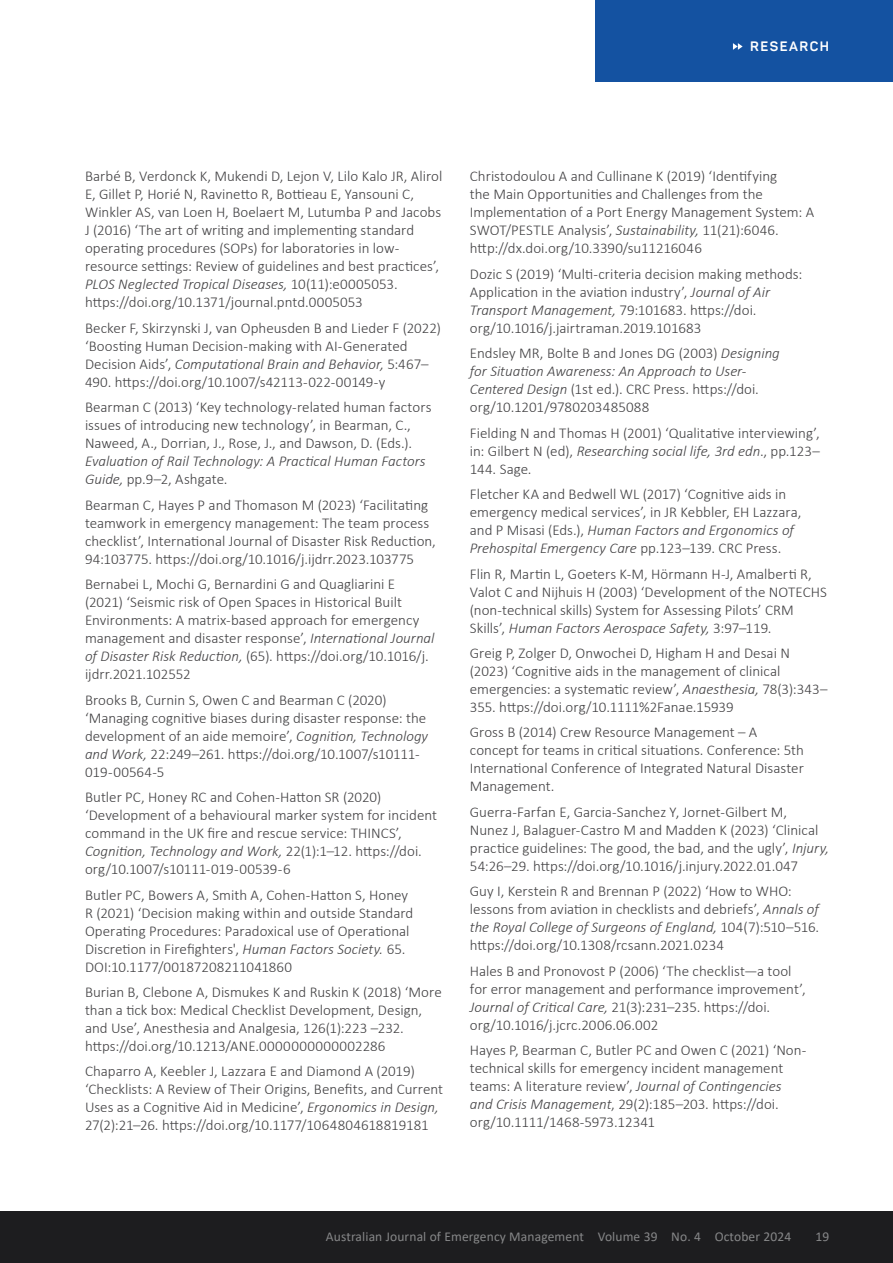
<style>
.page{position:relative;width:893px;height:1263px;background:#fff}
.page>*{position:absolute;margin:0;border:0;box-sizing:border-box;transform-origin:0 0}
.t1{font:300 15px/18px "Calibri";color:#414042}
.t2{font:italic 300 15px/18px "Calibri";color:#414042}
.t3{font:13.5px "Calibri";letter-spacing:.01em;color:#868788}
.t4{font:700 13.5px "Panton";letter-spacing:.11em;color:#fff}
.s1{font-style:italic}
.s2{font-style:normal}
</style>
<div class="page">
<div style="left:596px;top:0;width:297px;height:81px;background:#1452a1"></div>
<svg style="left:733px;top:43px;width:10px;height:7px"></svg>
<div style="left:0;top:1212px;width:893px;height:51px;background:#1d1d1f"></div>
<p class="t4" style="left:750px;top:38px;width:80px">RESEARCH</p>
<p class="t1" style="left:85px;top:167px;width:359px">Barbé B, Verdonck K, Mukendi D, Lejon V, Lilo Kalo JR, Alirol E, Gillet P, Horié N, Ravinetto R, Bottieau E, Yansouni C, Winkler AS, van Loen H, Boelaert M, Lutumba P and Jacobs J (2016) ‘The art of writing and implementing standard operating procedures (SOPs) for laboratories in low&shy;resource settings: Review of guidelines and best practices’, <span class="s1">PLOS Neglected Tropical Diseases,</span> 10(11):e0005053. https://doi.org/10.1371/journal.pntd.0005053</p>
<p class="t1" style="left:85px;top:319px;width:357px">Becker F, Skirzynski J, van Opheusden B and Lieder F (2022) ‘Boosting Human Decision‑making with AI‑Generated Decision Aids’, <span class="s1">Computational Brain and Behavior,</span> 5:467– 490. https://doi.org/10.1007/s42113-022-00149-y</p>
<p class="t1" style="left:85px;top:398px;width:348px">Bearman C (2013) ‘Key technology-related human factors issues of introducing new technology’, in Bearman, C.,<br>Naweed, A., Dorrian, J., Rose, J., and Dawson, D. (Eds.).</p>
<p class="t2" style="left:85px;top:452px;width:342px">Evaluation of Rail Technology: A Practical Human Factors<br>Guide, <span class="s2">pp.9–2, Ashgate.</span></p>
<p class="t1" style="left:85px;top:496px;width:352px">Bearman C, Hayes P and Thomason M (2023) ‘Facilitating teamwork in emergency management: The team process checklist’, International Journal of Disaster Risk Reduction, 94:103775. https://doi.org/10.1016/j.ijdrr.2023.103775</p>
<p class="t1" style="left:85px;top:575px;width:351px">Bernabei L, Mochi G, Bernardini G and Quagliarini E (2021) ‘Seismic risk of Open Spaces in Historical Built Environments: A matrix-based approach for emergency management and disaster response’, <span class="s1">International Journal of Disaster Risk Reduction,</span> (65). https://doi.org/10.1016/j. ijdrr.2021.102552</p>
<p class="t1" style="left:85px;top:690px;width:345px">Brooks B, Curnin S, Owen C and Bearman C (2020) ‘Managing cognitive biases during disaster response: the development of an aide memoire’, <span class="s1">Cognition, Technology and Work,</span> 22:249–261. https://doi.org/10.1007/s10111- 019-00564-5</p>
<p class="t1" style="left:85px;top:788px;width:354px">Butler PC, Honey RC and Cohen-Hatton SR (2020) ‘Development of a behavioural marker system for incident command in the UK fire and rescue service: THINCS’, <span class="s1">Cognition, Technology and Work,</span> 22(1):1–12. https://doi. org/10.1007/s10111-019-00539-6</p>
<p class="t1" style="left:85px;top:885px;width:330px">Butler PC, Bowers A, Smith A, Cohen-Hatton S, Honey R (2021) ‘Decision making within and outside Standard Operating Procedures: Paradoxical use of Operational Discretion in Firefighters', <span class="s1">Human Factors Society.</span> 65.<br>DOI:10.1177/00187208211041860</p>
<p class="t1" style="left:85px;top:983px;width:358px">Burian B, Clebone A, Dismukes K and Ruskin K (2018) ‘More than a tick box: Medical Checklist Development, Design, and Use’, Anesthesia and Analgesia, 126(1):223 –232. https://doi.org/10.1213/ANE.0000000000002286</p>
<p class="t1" style="left:85px;top:1062px;width:360px">Chaparro A, Keebler J, Lazzara E and Diamond A (2019) ‘Checklists: A Review of Their Origins, Benefits, and Current Uses as a Cognitive Aid in Medicine’, <span class="s1">Ergonomics in Design, </span>27(2):21–26. https://doi.org/10.1177/1064804618819181</p>
<p class="t1" style="left:470px;top:167px;width:346px">Christodoulou A and Cullinane K (2019) ‘Identifying<br>the Main Opportunities and Challenges from the Implementation of a Port Energy Management System: A SWOT/PESTLE Analysis’, <span class="s1">Sustainability,</span> 11(21):6046. http://dx.doi.org/10.3390/su11216046</p>
<p class="t1" style="left:470px;top:265px;width:334px">Dozic S (2019) ‘Multi-criteria decision making methods:<br>Application in the aviation industry’, <span class="s1">Journal of Air Transport Management,</span> 79:101683. https://doi. org/10.1016/j.jairtraman.2019.101683</p>
<p class="t1" style="left:470px;top:344px;width:311px">Endsley MR, Bolte B and Jones DG (2003) <span class="s1">Designing for Situation Awareness: An Approach to User-Centered Design</span> (1st ed.). CRC Press. https://doi. org/10.1201/9780203485088</p>
<p class="t1" style="left:470px;top:424px;width:351px;text-align:justify">Fielding N and Thomas H (2001) ‘Qualitative interviewing’, in: Gilbert N (ed), <span class="s1">Researching social life, 3rd edn</span>., pp.123– 144. Sage.</p>
<p class="t1" style="left:470px;top:485px;width:333px">Fletcher KA and Bedwell WL (2017) ‘Cognitive aids in emergency medical services’, in JR Kebbler, EH Lazzara, and P Misasi (Eds.), <span class="s1">Human Factors and Ergonomics of Prehospital Emergency Care</span> pp.123–139. CRC Press.</p>
<p class="t1" style="left:470px;top:564px;width:359px">Flin R, Martin L, Goeters K-M, Hörmann H-J, Amalberti R, Valot C and Nijhuis H (2003) ‘Development of the NOTECHS (non-technical skills) System for Assessing Pilots’ CRM Skills’, <span class="s1">Human Factors Aerospace Safety,</span> 3:97–119.</p>
<p class="t1" style="left:470px;top:644px;width:359px">Greig P, Zolger D, Onwochei D, Higham H and Desai N (2023) ‘Cognitive aids in the management of clinical emergencies: a systematic review’, <span class="s1">Anaesthesia,</span> 78(3):343– 355. https://doi.org/10.1111%2Fanae.15939</p>
<p class="t1" style="left:470px;top:723px;width:336px">Gross B (2014) Crew Resource Management – A concept for teams in critical situations. Conference: 5th International Conference of Integrated Natural Disaster Management.</p>
<p class="t1" style="left:470px;top:803px;width:361px">Guerra-Farfan E, Garcia-Sanchez Y, Jornet-Gilbert M, Nunez J, Balaguer-Castro M and Madden K (2023) ‘Clinical practice guidelines: The good, the bad, and the ugly’, <span class="s1">Injury, </span>54:26–29. https://doi.org/10.1016/j.injury.2022.01.047</p>
<p class="t1" style="left:470px;top:882px;width:351px">Guy I, Kerstein R and Brennan P (2022) ‘How to WHO: lessons from aviation in checklists and debriefs’, <span class="s1">Annals of the Royal College of Surgeons of England,</span> 104(7):510–516. https://doi.org/10.1308/rcsann.2021.0234</p>
<p class="t1" style="left:470px;top:962px;width:337px">Hales B and Pronovost P (2006) ‘The checklist—a tool for error management and performance improvement’, <span class="s1">Journal of Critical Care,</span> 21(3):231–235. https://doi. org/10.1016/j.jcrc.2006.06.002</p>
<p class="t1" style="left:470px;top:1041px;width:338px">Hayes P, Bearman C, Butler PC and Owen C (2021) ‘Non&shy;technical skills for emergency incident management teams: A literature review’, <span class="s1">Journal of Contingencies and Crisis Management</span>, 29(2):185–203. https://doi. org/10.1111/1468-5973.12341</p>
<p class="t3" style="left:326px;top:1227px;width:467px">Australian Journal of Emergency Management Volume 39 No. 4 October 2024</p>
<p class="t3" style="left:815px;top:1227px;width:15px">19</p>
</div>
